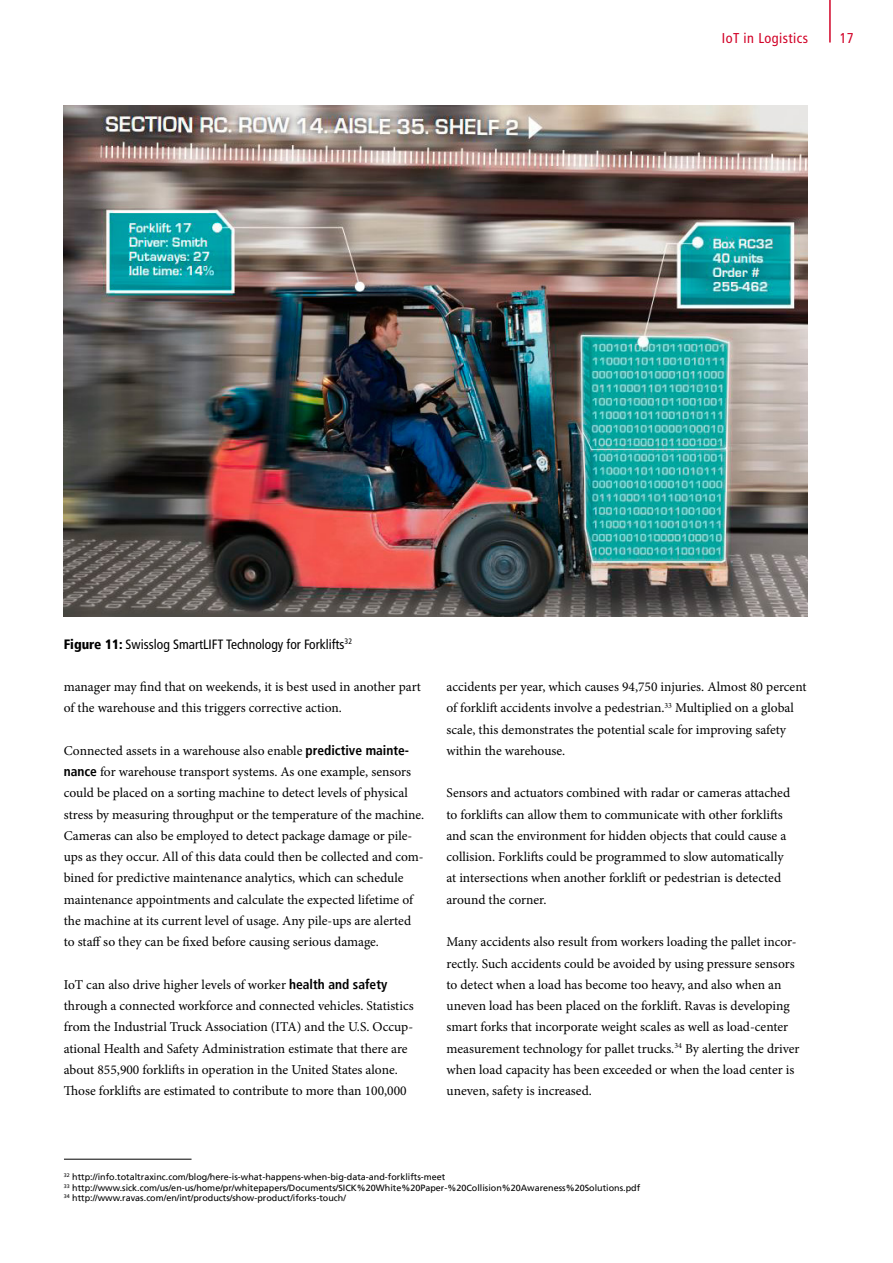
<style>
.page{position:relative;width:893px;height:1263px;background:#fff}
.page>*{position:absolute;margin:0;border:0;box-sizing:border-box;transform-origin:0 0}
.t1{font:condensed 14.25px "Frutiger LT";letter-spacing:.03em;color:#d20328}
.t2{font:13.5px/21.3px "Minion Pro";color:#000}
.t3{font:condensed 13.5px "Frutiger LT";color:#000}
.t4{font:9px/10.6px "Frutiger LT";color:#000}
.s1{font-weight:900}
.s2{font-family:"Frutiger LT";font-weight:700;font-stretch:condensed}
</style>
<div class="page">
<img style="left:64px;top:105px;width:744px;height:512px">
<hr style="left:64px;top:1159px;width:128px;height:1px;background:#000">
<hr style="left:829px;top:0;width:2px;height:43px;background:#d20328">
<p class="t1" style="left:722px;top:29px;width:88px">IoT in Logistics</p>
<p class="t1" style="left:840px;top:29px;width:15px">17</p>
<p class="t3" style="left:64px;top:636px;width:290px"><span class="s1">Figure 11:</span> Swisslog SmartLIFT Technology for Forklifts<sup>32</sup></p>
<p class="t2" style="left:64px;top:676px;width:359px">manager may find that on weekends, it is best used in another part of the warehouse and this triggers corrective action.</p>
<p class="t2" style="left:64px;top:740px;width:362px">Connected assets in a warehouse also enable <span class="s2">predictive mainte&shy;nance</span> for warehouse transport systems. As one example, sensors could be placed on a sorting machine to detect levels of physical stress by measuring throughput or the temperature of the machine.<br>Cameras can also be employed to detect package damage or pile&shy;ups as they occur. All of this data could then be collected and com&shy;bined for predictive maintenance analytics, which can schedule maintenance appointments and calculate the expected lifetime of the machine at its current level of usage. Any pile-ups are alerted to staff so they can be fixed before causing serious damage.</p>
<p class="t2" style="left:64px;top:974px;width:351px">IoT can also drive higher levels of worker <span class="s2">health and safety </span>through a connected workforce and connected vehicles. Statistics from the Industrial Truck Association (ITA) and the U.S. Occup&shy;ational Health and Safety Administration estimate that there are about 855,900 forklifts in operation in the United States alone.<br>Those forklifts are estimated to contribute to more than 100,000</p>
<p class="t2" style="left:446px;top:676px;width:362px">accidents per year, which causes 94,750 injuries. Almost 80 percent of forklift accidents involve a pedestrian.<sup>33</sup> Multiplied on a global scale, this demonstrates the potential scale for improving safety within the warehouse.</p>
<p class="t2" style="left:446px;top:782px;width:345px">Sensors and actuators combined with radar or cameras attached to forklifts can allow them to communicate with other forklifts and scan the environment for hidden objects that could cause a collision. Forklifts could be programmed to slow automatically at intersections when another forklift or pedestrian is detected around the corner.</p>
<p class="t2" style="left:446px;top:931px;width:355px">Many accidents also result from workers loading the pallet incor&shy;rectly. Such accidents could be avoided by using pressure sensors to detect when a load has become too heavy, and also when an uneven load has been placed on the forklift. Ravas is developing smart forks that incorporate weight scales as well as load-center measurement technology for pallet trucks.<sup>34</sup> By alerting the driver when load capacity has been exceeded or when the load center is uneven, safety is increased.</p>
<p class="t4" style="left:64px;top:1172px;width:578px"><sup>32</sup> http://info.totaltraxinc.com/blog/here-is-what-happens-when-big-data-and-forklifts-meet<br><sup>33</sup> http://www.sick.com/us/en-us/home/pr/whitepapers/Documents/SICK%20White%20Paper-%20Collision%20Awareness%20Solutions.pdf<br><sup>34</sup> http://www.ravas.com/en/int/products/show-product/iforks-touch/</p>
</div>
